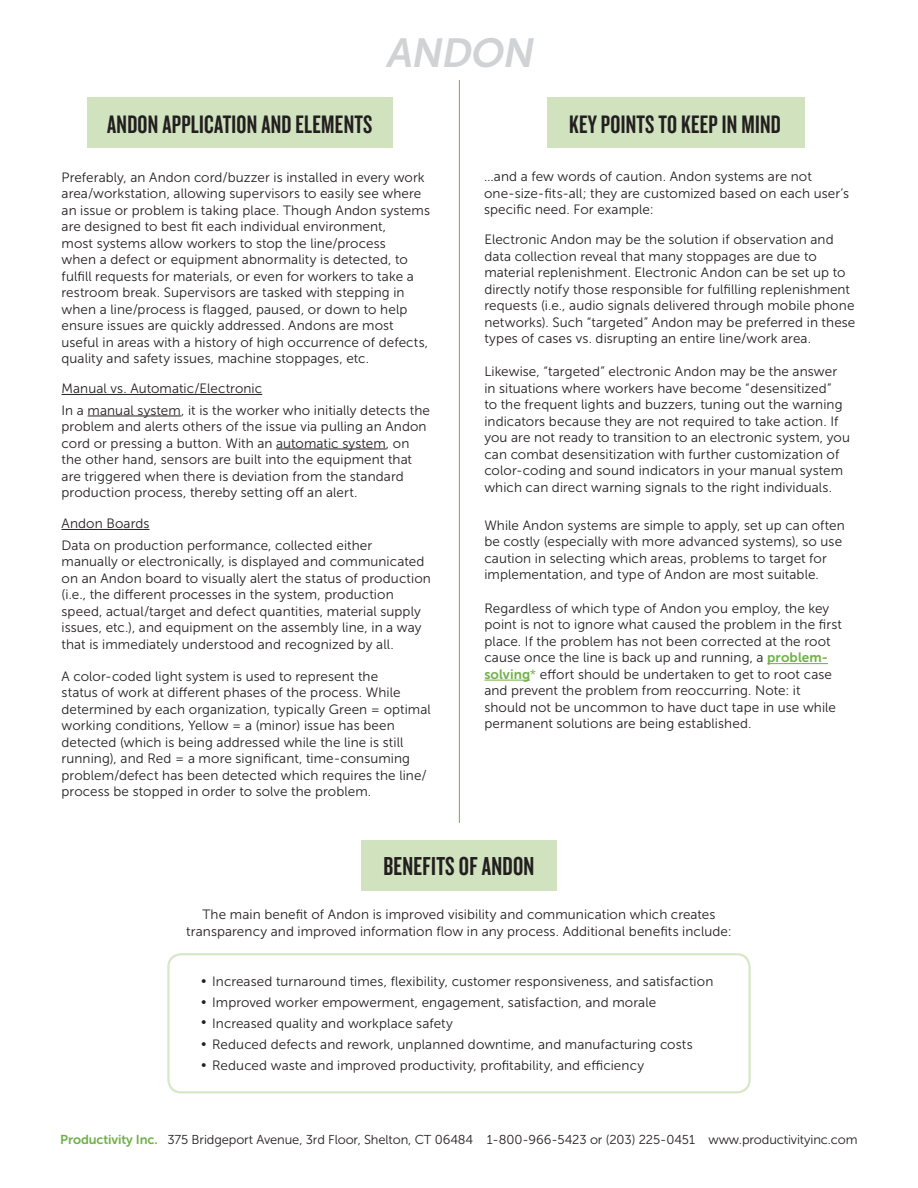
<style>
.page{position:relative;width:918px;height:1188px;background:#fff}
.page>*{position:absolute;margin:0;border:0;box-sizing:border-box;transform-origin:0 0}
.Body_Text{font:italic 40.5px "Museo Sans 700";color:#d1d2d4}
.Body_Text-2{font:27px "Knockout 48 Featherweight";letter-spacing:.01em;color:#231f20}
.Body_Text-3{font:26.25px "Knockout 48 Featherweight";letter-spacing:.01em;color:#231f20}
.t1{font:13.5px/16.5px "Museo Sans 300";letter-spacing:.005em;color:#231f20}
.t2{font:12.9px "Museo Sans 300";letter-spacing:-.01em;color:#231f20}
.s1{font-family:"Museo Sans 700";color:#6fb048}
.s2{color:#6fb048}
</style>
<div class="page">
<div style="left:167px;top:953px;width:584px;height:141px;border:2px solid #d7e7c7;border-radius:13px"></div>
<hr style="left:459px;top:80px;width:1px;height:743px;background:#6fb048">
<hr style="left:88px;top:416px;width:93px;height:1px;background:#231f20">
<hr style="left:276px;top:449px;width:110px;height:1px;background:#231f20">
<hr style="left:62px;top:394px;width:200px;height:1px;background:#231f20">
<div style="left:87px;top:98px;width:306px;height:50px;background:#d0e3be"></div>
<div style="left:547px;top:98px;width:257px;height:50px;background:#d0e3be"></div>
<hr style="left:62px;top:529px;width:88px;height:1px;background:#231f20">
<div style="left:361px;top:840px;width:196px;height:50px;background:#d0e3be"></div>
<hr style="left:767px;top:663px;width:61px;height:1px;background:#6fb048">
<hr style="left:484px;top:680px;width:46px;height:1px;background:#6fb048">
<p class="Body_Text" style="left:385px;top:31px;width:157px">ANDON</p>
<p class="Body_Text-3" style="left:107px;top:109px;width:267px">ANDON APPLICATION AND ELEMENTS</p>
<p class="Body_Text-3" style="left:569px;top:109px;width:213px">KEY POINTS TO KEEP IN MIND</p>
<p class="t1" style="left:62px;top:169px;width:370px">Preferably, an Andon cord/buzzer is installed in every work area/workstation, allowing supervisors to easily see where an issue or problem is taking place. Though Andon systems are designed to best fit each individual environment,<br>most systems allow workers to stop the line/process<br>when a defect or equipment abnormality is detected, to fulfill requests for materials, or even for workers to take a restroom break. Supervisors are tasked with stepping in when a line/process is flagged, paused, or down to help ensure issues are quickly addressed. Andons are most useful in areas with a history of high occurrence of defects, quality and safety issues, machine stoppages, etc.</p>
<p class="t1" style="left:62px;top:380px;width:202px">Manual vs. Automatic/Electronic</p>
<p class="t1" style="left:62px;top:402px;width:370px">In a manual system, it is the worker who initially detects the problem and alerts others of the issue via pulling an Andon cord or pressing a button. With an automatic system, on the other hand, sensors are built into the equipment that are triggered when there is deviation from the standard production process, thereby setting off an alert.</p>
<p class="t1" style="left:62px;top:515px;width:89px">Andon Boards</p>
<p class="t1" style="left:62px;top:537px;width:371px">Data on production performance, collected either manually or electronically, is displayed and communicated on an Andon board to visually alert the status of production (i.e., the different processes in the system, production speed, actual/target and defect quantities, material supply issues, etc.), and equipment on the assembly line, in a way that is immediately understood and recognized by all.</p>
<p class="t1" style="left:62px;top:668px;width:371px">A color-coded light system is used to represent the<br>status of work at different phases of the process. While determined by each organization, typically Green = optimal working conditions, Yellow = a (minor) issue has been detected (which is being addressed while the line is still running), and Red = a more significant, time-consuming problem/defect has been detected which requires the line/ process be stopped in order to solve the problem.</p>
<p class="t1" style="left:484px;top:169px;width:367px">…and a few words of caution. Andon systems are not one-size-fits-all; they are customized based on each user’s specific need. For example:</p>
<p class="t1" style="left:484px;top:232px;width:373px">Electronic Andon may be the solution if observation and data collection reveal that many stoppages are due to material replenishment. Electronic Andon can be set up to directly notify those responsible for fulfilling replenishment requests (i.e., audio signals delivered through mobile phone networks). Such “targeted” Andon may be preferred in these types of cases vs. disrupting an entire line/work area.</p>
<p class="t1" style="left:484px;top:363px;width:367px">Likewise, “targeted” electronic Andon may be the answer in situations where workers have become “desensitized”<br>to the frequent lights and buzzers, tuning out the warning indicators because they are not required to take action. If you are not ready to transition to an electronic system, you can combat desensitization with further customization of color-coding and sound indicators in your manual system which can direct warning signals to the right individuals.</p>
<p class="t1" style="left:484px;top:517px;width:362px">While Andon systems are simple to apply, set up can often be costly (especially with more advanced systems), so use caution in selecting which areas, problems to target for implementation, and type of Andon are most suitable.</p>
<p class="t1" style="left:484px;top:600px;width:359px">Regardless of which type of Andon you employ, the key point is not to ignore what caused the problem in the first place. If the problem has not been corrected at the root cause once the line is back up and running, a <span class="s1">problem&shy;solving</span><span class="s2">*</span> effort should be undertaken to get to root case and prevent the problem from reoccurring. Note: it should not be uncommon to have duct tape in use while permanent solutions are being established.</p>
<p class="Body_Text-2" style="left:383px;top:850px;width:153px">BENEFITS OF ANDON</p>
<p class="t1" style="left:186px;top:907px;width:547px;text-align:center">The main benefit of Andon is improved visibility and communication which creates transparency and improved information flow in any process. Additional benefits include:</p>
<p class="t1" style="left:201px;top:973px;width:514px">• Increased turnaround times, flexibility, customer responsiveness, and satisfaction</p>
<p class="t1" style="left:201px;top:994px;width:456px">• Improved worker empowerment, engagement, satisfaction, and morale</p>
<p class="t1" style="left:201px;top:1015px;width:253px">• Increased quality and workplace safety</p>
<p class="t1" style="left:201px;top:1037px;width:493px">• Reduced defects and rework, unplanned downtime, and manufacturing costs</p>
<p class="t1" style="left:201px;top:1057px;width:444px">• Reduced waste and improved productivity, profitability, and efficiency</p>
<p class="t2" style="left:60px;top:1133px;width:799px"><span class="s1">Productivity Inc.</span> 375 Bridgeport Avenue, 3rd Floor, Shelton, CT 06484 1-800-966-5423 or (203) 225-0451 www.productivityinc.com</p>
</div>
